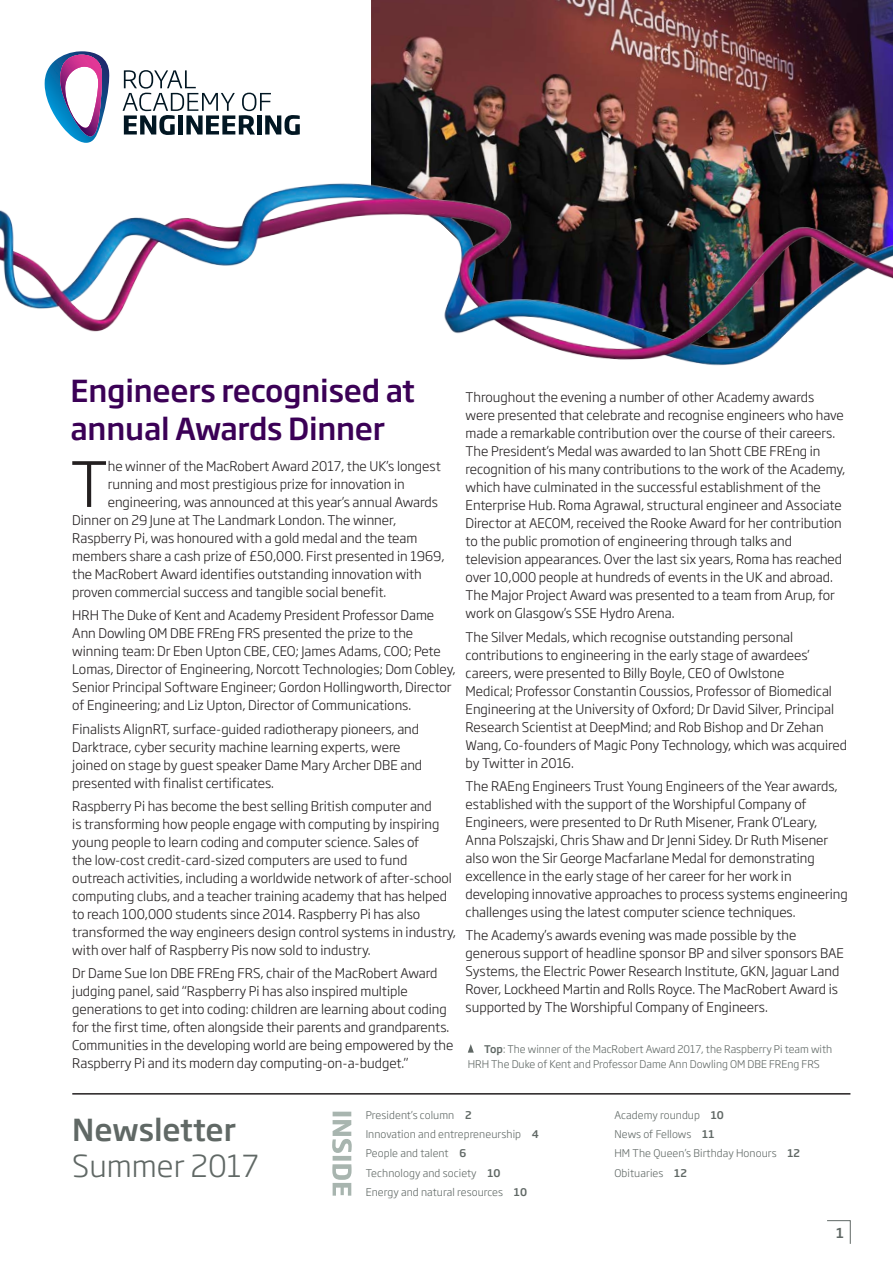
<style>
.page{position:relative;width:893px;height:1263px;background:#fff}
.page>*{position:absolute;margin:0;border:0;box-sizing:border-box;transform-origin:0 0}
.Intro_page_para_1{font:300 61.65px "Soho Gothic Pro";color:#231f20}
.Front_Page_Head{font:500 30px/37.5px "Soho Gothic Pro";letter-spacing:-.01em;color:#3b0056}
.Contents_Head{font:500 30px/36px "Soho Gothic Pro";color:#606865}
.Page_number_right{font:500 13.5px "Soho Gothic Pro";color:#606865}
.Intro_page_para_1-2{font:300 13.2px/18px "Soho Gothic Pro";color:#231f20}
.Credit_text{font:300 10.5px "Soho Gothic Pro";letter-spacing:.01em;color:#606865}
.Caption_text{font:300 10.5px/15px "Soho Gothic Pro";color:#606865}
.s1{font-weight:500}
.s2{font-weight:300}
</style>
<div class="page">
<svg style="left:827px;top:1220px;width:24px;height:24px"></svg>
<svg style="left:332px;top:1112px;width:20px;height:84px"></svg>
<hr style="left:72px;top:1093px;width:778px;height:1px;background:#231f20">
<img style="left:371px;top:0;width:522px;height:66px">
<svg style="left:50px;top:51px;width:58px;height:15px"></svg>
<svg style="left:468px;top:1044px;width:6px;height:9px"></svg>
<img style="left:0;top:66px;width:893px;height:300px">
<p class="Front_Page_Head" style="left:71px;top:371px;width:346px">Engineers recognised at annual Awards Dinner</p>
<p class="Intro_page_para_1" style="left:70px;top:436px;width:39px">T</p>
<p class="Intro_page_para_1-2" style="left:108px;top:456px;width:335px">he winner of the MacRobert Award 2017, the UK’s longest</p>
<p class="Intro_page_para_1-2" style="left:108px;top:474px;width:299px">running and most prestigious prize for innovation in</p>
<p class="Intro_page_para_1-2" style="left:108px;top:492px;width:332px">engineering, was announced at this year’s annual Awards</p>
<p class="Intro_page_para_1-2" style="left:72px;top:510px;width:325px">Dinner on 29 June at The Landmark London. The winner,</p>
<p class="Intro_page_para_1-2" style="left:72px;top:528px;width:347px">Raspberry Pi, was honoured with a gold medal and the team</p>
<p class="Intro_page_para_1-2" style="left:72px;top:546px;width:374px">members share a cash prize of £50,000. First presented in 1969,</p>
<p class="Intro_page_para_1-2" style="left:72px;top:564px;width:351px">the MacRobert Award identifies outstanding innovation with</p>
<p class="Intro_page_para_1-2" style="left:72px;top:582px;width:316px">proven commercial success and tangible social benefit.</p>
<p class="Intro_page_para_1-2" style="left:72px;top:606px;width:385px">HRH The Duke of Kent and Academy President Professor Dame Ann Dowling OM DBE FREng FRS presented the prize to the winning team: Dr Eben Upton CBE, CEO; James Adams, COO; Pete Lomas, Director of Engineering, Norcott Technologies; Dom Cobley, Senior Principal Software Engineer; Gordon Hollingworth, Director of Engineering; and Liz Upton, Director of Communications.</p>
<p class="Intro_page_para_1-2" style="left:72px;top:719px;width:351px">Finalists AlignRT, surface-guided radiotherapy pioneers, and Darktrace, cyber security machine learning experts, were joined on stage by guest speaker Dame Mary Archer DBE and presented with finalist certificates.</p>
<p class="Intro_page_para_1-2" style="left:72px;top:796px;width:385px">Raspberry Pi has become the best selling British computer and<br>is transforming how people engage with computing by inspiring young people to learn coding and computer science. Sales of<br>the low-cost credit-card-sized computers are used to fund outreach activities, including a worldwide network of after-school computing clubs, and a teacher training academy that has helped to reach 100,000 students since 2014. Raspberry Pi has also transformed the way engineers design control systems in industry, with over half of Raspberry Pis now sold to industry.</p>
<p class="Intro_page_para_1-2" style="left:72px;top:963px;width:383px">Dr Dame Sue Ion DBE FREng FRS, chair of the MacRobert Award judging panel, said “Raspberry Pi has also inspired multiple generations to get into coding: children are learning about coding for the first time, often alongside their parents and grandparents.<br>Communities in the developing world are being empowered by the Raspberry Pi and its modern day computing‑on-a-budget.”</p>
<p class="Intro_page_para_1-2" style="left:466px;top:388px;width:381px">Throughout the evening a number of other Academy awards were presented that celebrate and recognise engineers who have made a remarkable contribution over the course of their careers.<br>The President’s Medal was awarded to Ian Shott CBE FREng in recognition of his many contributions to the work of the Academy, which have culminated in the successful establishment of the Enterprise Hub. Roma Agrawal, structural engineer and Associate Director at AECOM, received the Rooke Award for her contribution to the public promotion of engineering through talks and television appearances. Over the last six years, Roma has reached over 10,000 people at hundreds of events in the UK and abroad.<br>The Major Project Award was presented to a team from Arup, for work on Glasgow’s SSE Hydro Arena.</p>
<p class="Intro_page_para_1-2" style="left:466px;top:627px;width:383px">The Silver Medals, which recognise outstanding personal contributions to engineering in the early stage of awardees’ careers, were presented to Billy Boyle, CEO of Owlstone<br>Medical; Professor Constantin Coussios, Professor of Biomedical Engineering at the University of Oxford; Dr David Silver, Principal Research Scientist at DeepMind; and Rob Bishop and Dr Zehan Wang, Co-founders of Magic Pony Technology, which was acquired by Twitter in 2016.</p>
<p class="Intro_page_para_1-2" style="left:466px;top:776px;width:384px">The RAEng Engineers Trust Young Engineers of the Year awards, established with the support of the Worshipful Company of Engineers, were presented to Dr Ruth Misener, Frank O’Leary, Anna Polszajski, Chris Shaw and Dr Jenni Sidey. Dr Ruth Misener also won the Sir George Macfarlane Medal for demonstrating excellence in the early stage of her career for her work in developing innovative approaches to process systems engineering challenges using the latest computer science techniques.</p>
<p class="Intro_page_para_1-2" style="left:466px;top:925px;width:380px">The Academy’s awards evening was made possible by the generous support of headline sponsor BP and silver sponsors BAE Systems, the Electric Power Research Institute, GKN, Jaguar Land Rover, Lockheed Martin and Rolls Royce. The MacRobert Award is supported by The Worshipful Company of Engineers.</p>
<p class="Caption_text" style="left:468px;top:1041px;width:366px;text-indent:17px"><span class="s1">Top</span>: The winner of the MacRobert Award 2017, the Raspberry Pi team with<br>HRH The Duke of Kent and Professor Dame Ann Dowling OM DBE FREng FRS</p>
<p class="Contents_Head" style="left:72px;top:1110px;width:188px">Newsletter<br><span class="s2">Summer 2017</span></p>
<p class="Credit_text" style="left:366px;top:1107px;width:107px">President’s column <span class="s1">2</span></p>
<p class="Credit_text" style="left:366px;top:1126px;width:175px">Innovation and entrepreneurship <span class="s1">4</span></p>
<p class="Credit_text" style="left:366px;top:1145px;width:102px">People and talent <span class="s1">6</span></p>
<p class="Credit_text" style="left:366px;top:1164px;width:136px">Technology and society <span class="s1">10</span></p>
<p class="Credit_text" style="left:366px;top:1184px;width:163px">Energy and natural resources <span class="s1">10</span></p>
<p class="Credit_text" style="left:614px;top:1107px;width:111px">Academy roundup <span class="s1">10</span></p>
<p class="Credit_text" style="left:614px;top:1126px;width:102px">News of Fellows <span class="s1">11</span></p>
<p class="Credit_text" style="left:614px;top:1145px;width:187px">HM The Queen’s Birthday Honours <span class="s1">12</span></p>
<p class="Credit_text" style="left:614px;top:1164px;width:74px">Obituaries <span class="s1">12</span></p>
<p class="Page_number_right" style="left:836px;top:1222px;width:9px">1</p>
</div>
